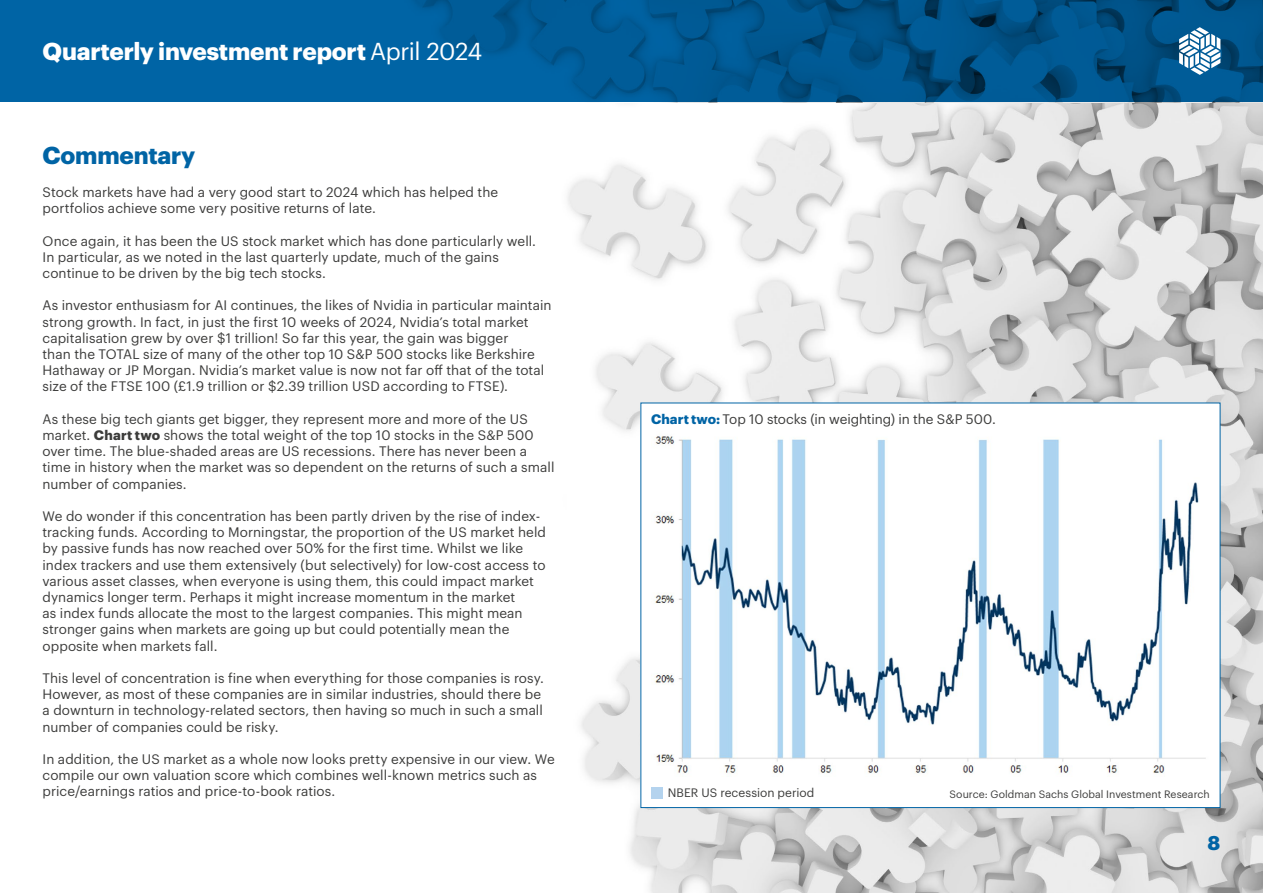
<style>
.page{position:relative;width:1263px;height:893px;background:#fff}
.page>*{position:absolute;margin:0;border:0;box-sizing:border-box;transform-origin:0 0}
.t1{font:700 24px "Graphik";letter-spacing:-.01em;color:#fff}
.t2{font:700 24px "Graphik";letter-spacing:-.01em;color:#0064a5}
.t3{font:700 19.5px "Graphik";color:#0064a5}
.t4{font:13.5px/16.2px "Graphik";letter-spacing:.005em;color:#3c3c3b}
.t5{font:12px "Graphik";letter-spacing:.005em;color:#3c3c3b}
.t6{font:10.5px "Graphik";letter-spacing:.005em;color:#3c3c3b}
.s1{font-weight:400}
.s2{font-weight:700}
.s3{font-weight:700;color:#0064a5}
</style>
<div class="page">
<img style="left:567px;top:102px;width:696px;height:791px">
<svg style="left:0;top:0;width:1263px;height:102px;background:#005a95"></svg>
<svg style="left:1179px;top:27px;width:41px;height:48px"></svg>
<div style="left:641px;top:403px;width:579px;height:404px;background:#fff"></div>
<img style="left:655px;top:436px;width:551px;height:338px">
<div style="left:652px;top:787px;width:11px;height:11px;background:#b4d3ee"></div>
<h1 class="t1" style="left:43px;top:33px;width:441px">Quarterly investment report <span class="s1">April 2024</span></h1>
<h1 class="t2" style="left:43px;top:137px;width:154px">Commentary</h1>
<p class="t4" style="left:43px;top:183px;width:457px">Stock markets have had a very good start to 2024 which has helped the portfolios achieve some very positive returns of late.</p>
<p class="t4" style="left:43px;top:231px;width:495px">Once again, it has been the US stock market which has done particularly well.<br>In particular, as we noted in the last quarterly update, much of the gains continue to be driven by the big tech stocks.</p>
<p class="t4" style="left:43px;top:296px;width:511px">As investor enthusiasm for AI continues, the likes of Nvidia in particular maintain strong growth. In fact, in just the first 10 weeks of 2024, Nvidia’s total market capitalisation grew by over $1 trillion! So far this year, the gain was bigger<br>than the TOTAL size of many of the other top 10 S&amp;P 500 stocks like Berkshire Hathaway or JP Morgan. Nvidia’s market value is now not far off that of the total size of the FTSE 100 (£1.9 trillion or $2.39 trillion USD according to FTSE).</p>
<p class="t4" style="left:43px;top:410px;width:513px">As these big tech giants get bigger, they represent more and more of the US market. <span class="s2">Chart two</span> shows the total weight of the top 10 stocks in the S&amp;P 500 over time. The blue-shaded areas are US recessions. There has never been a time in history when the market was so dependent on the returns of such a small number of companies.</p>
<p class="t4" style="left:43px;top:507px;width:505px">We do wonder if this concentration has been partly driven by the rise of index&shy;tracking funds. According to Morningstar, the proportion of the US market held by passive funds has now reached over 50% for the first time. Whilst we like index trackers and use them extensively (but selectively) for low-cost access to various asset classes, when everyone is using them, this could impact market dynamics longer term. Perhaps it might increase momentum in the market<br>as index funds allocate the most to the largest companies. This might mean stronger gains when markets are going up but could potentially mean the opposite when markets fall.</p>
<p class="t4" style="left:43px;top:669px;width:503px">This level of concentration is fine when everything for those companies is rosy.<br>However, as most of these companies are in similar industries, should there be a downturn in technology-related sectors, then having so much in such a small number of companies could be risky.</p>
<p class="t4" style="left:43px;top:750px;width:514px">In addition, the US market as a whole now looks pretty expensive in our view. We compile our own valuation score which combines well-known metrics such as price/earnings ratios and price-to-book ratios.</p>
<p class="t4" style="left:651px;top:410px;width:346px"><span class="s3">Chart two:</span> Top 10 stocks (in weighting) in the S&amp;P 500.</p>
<p class="t5" style="left:668px;top:783px;width:148px">NBER US recession period</p>
<p class="t6" style="left:950px;top:786px;width:262px">Source: Goldman Sachs Global Investment Research</p>
<h2 class="t3" style="left:1208px;top:828px;width:14px">8</h2>
</div>
